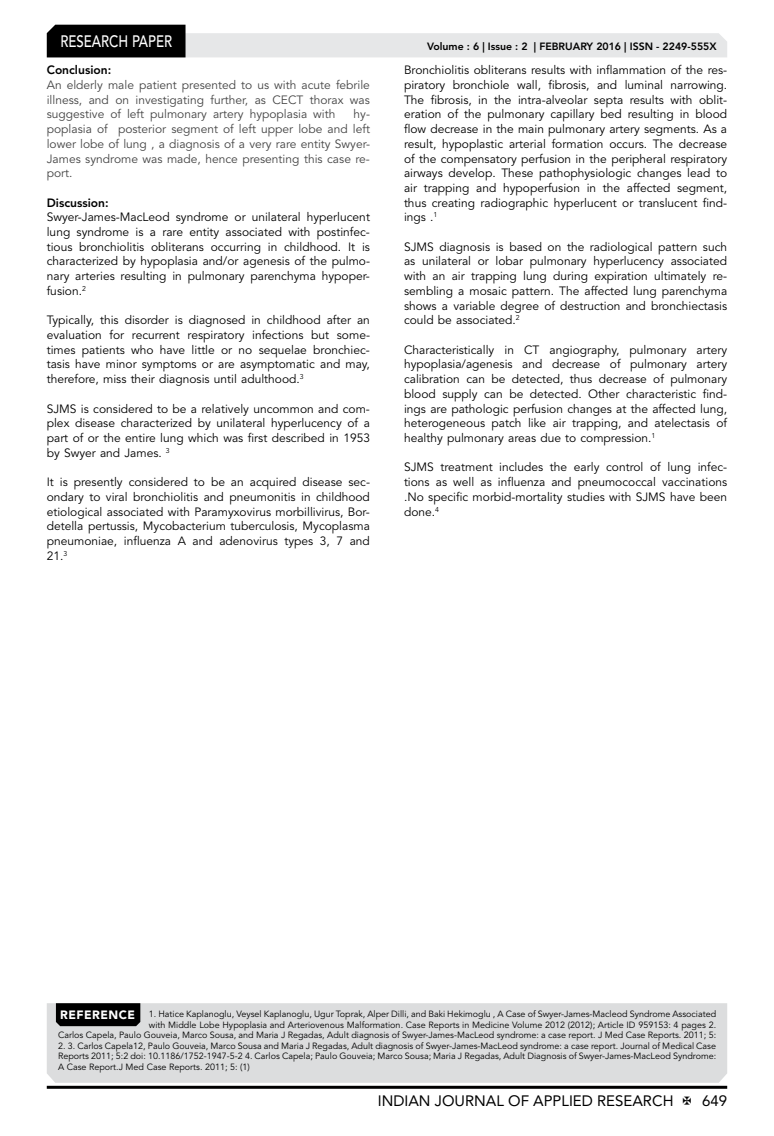
<style>
.page{position:relative;width:774px;height:1136px;background:#fff}
.page>*{position:absolute;margin:0;border:0;box-sizing:border-box;transform-origin:0 0}
.t1{font:500 16.5px "Avenir LT Std";color:#fff;scale:.8 1}
.t2{font:15px "Avenir LT Std";color:#000}
.t3{font:12px/14.7px "Avenir LT Std";color:#000;text-align:justify}
.t4{font:12px/14.7px "Avenir LT Std";color:#444;text-align:justify}
.t5{font:800 12px "Avenir LT Std";color:#000}
.t6{font:800 10.5px "Avenir LT Std";color:#000}
.t7{font:9px/10.5px "Avenir LT Std";color:#000;text-align:right}
.s1{font-weight:900;font-size:12px;color:#fff}
</style>
<div class="page">
<hr style="left:47px;top:1085px;width:680px;height:3px;background:#000">
<svg style="left:47px;top:25px;width:680px;height:32px"></svg>
<div style="left:47px;top:1003px;width:680px;height:79px;background:#dcddde"></div>
<div style="left:56px;top:1003px;width:84px;height:23px;background:#000"></div>
<h1 class="t1" style="left:60px;top:32px;width:139px">RESEARCH PAPER</h1>
<p class="t5" style="left:47px;top:63px;width:66px">Conclusion:</p>
<p class="t4" style="left:47px;top:78px;width:325px">An elderly male patient presented to us with acute febrile illness, and on investigating further, as CECT thorax was suggestive of left pulmonary artery hypoplasia with</p>
<p class="t4" style="left:47px;top:107px;width:325px;text-indent:307px">hy&shy;poplasia of posterior segment of left upper lobe and left lower lobe of lung , a diagnosis of a very rare entity Swyer-James syndrome was made, hence presenting this case re&shy;port.</p>
<p class="t5" style="left:47px;top:195px;width:63px">Discussion:</p>
<p class="t3" style="left:47px;top:210px;width:325px">Swyer-James-MacLeod syndrome or unilateral hyperlucent lung syndrome is a rare entity associated with postinfec&shy;tious bronchiolitis obliterans occurring in childhood. It is characterized by hypoplasia and/or agenesis of the pulmo&shy;nary arteries resulting in pulmonary parenchyma hypoper&shy;fusion.<sup>2</sup></p>
<p class="t3" style="left:47px;top:313px;width:325px">Typically, this disorder is diagnosed in childhood after an evaluation for recurrent respiratory infections but some&shy;times patients who have little or no sequelae bronchiec&shy;tasis have minor symptoms or are asymptomatic and may, therefore, miss their diagnosis until adulthood.<sup>3</sup></p>
<p class="t3" style="left:47px;top:401px;width:325px">SJMS is considered to be a relatively uncommon and com&shy;plex disease characterized by unilateral hyperlucency of a part of or the entire lung which was first described in 1953 by Swyer and James. <sup>3</sup></p>
<p class="t3" style="left:47px;top:475px;width:325px">It is presently considered to be an acquired disease sec&shy;ondary to viral bronchiolitis and pneumonitis in childhood etiological associated with Paramyxovirus morbillivirus, Bor&shy;detella pertussis, Mycobacterium tuberculosis, Mycoplasma pneumoniae, influenza A and adenovirus types 3, 7 and 21.<sup>3</sup></p>
<p class="t6" style="left:427px;top:41px;width:291px">Volume : 6 | Issue : 2 | FEBRUARY 2016 | ISSN - 2249-555X</p>
<p class="t3" style="left:404px;top:63px;width:325px">Bronchiolitis obliterans results with inflammation of the res&shy;piratory bronchiole wall, fibrosis, and luminal narrowing.<br>The fibrosis, in the intra-alveolar septa results with oblit&shy;eration of the pulmonary capillary bed resulting in blood flow decrease in the main pulmonary artery segments. As a result, hypoplastic arterial formation occurs. The decrease of the compensatory perfusion in the peripheral respiratory airways develop. These pathophysiologic changes lead to air trapping and hypoperfusion in the affected segment, thus creating radiographic hyperlucent or translucent find&shy;ings .<sup>1</sup></p>
<p class="t3" style="left:404px;top:239px;width:325px">SJMS diagnosis is based on the radiological pattern such as unilateral or lobar pulmonary hyperlucency associated with an air trapping lung during expiration ultimately re&shy;sembling a mosaic pattern. The affected lung parenchyma shows a variable degree of destruction and bronchiectasis could be associated.<sup>2</sup></p>
<p class="t3" style="left:404px;top:342px;width:325px">Characteristically in CT angiography, pulmonary artery hypoplasia/agenesis and decrease of pulmonary artery calibration can be detected, thus decrease of pulmonary blood supply can be detected. Other characteristic find&shy;ings are pathologic perfusion changes at the affected lung, heterogeneous patch like air trapping, and atelectasis of healthy pulmonary areas due to compression.<sup>1</sup></p>
<p class="t3" style="left:404px;top:460px;width:325px">SJMS treatment includes the early control of lung infec&shy;tions as well as influenza and pneumococcal vaccinations .No specific morbid-mortality studies with SJMS have been done.<sup>4</sup></p>
<p class="t7" style="left:58px;top:1008px;width:660px"><span class="s1">REFERENCE</span> 1. Hatice Kaplanoglu, Veysel Kaplanoglu, Ugur Toprak, Alper Dilli, and Baki Hekimoglu , A Case of Swyer-James-Macleod Syndrome Associated with Middle Lobe Hypoplasia and Arteriovenous Malformation. Case Reports in Medicine Volume 2012 (2012); Article ID 959153: 4 pages 2.<br>Carlos Capela, Paulo Gouveia, Marco Sousa, and Maria J Regadas, Adult diagnosis of Swyer-James-MacLeod syndrome: a case report. J Med Case Reports. 2011; 5:</p>
<p class="t7" style="left:58px;top:1040px;width:660px;text-align:justify">2. 3. Carlos Capela12, Paulo Gouveia, Marco Sousa and Maria J Regadas, Adult diagnosis of Swyer-James-MacLeod syndrome: a case report. Journal of Medical Case Reports 2011; 5:2 doi: 10.1186/1752-1947-5-2 4. Carlos Capela; Paulo Gouveia; Marco Sousa; Maria J Regadas, Adult Diagnosis of Swyer-James-MacLeod Syndrome:<br>A Case Report.J Med Case Reports. 2011; 5: (1)</p>
<p class="t2" style="left:378px;top:1091px;width:297px">INDIAN JOURNAL OF APPLIED RESEARCH</p>
<p class="t2" style="left:702px;top:1091px;width:27px">649</p>
</div>
